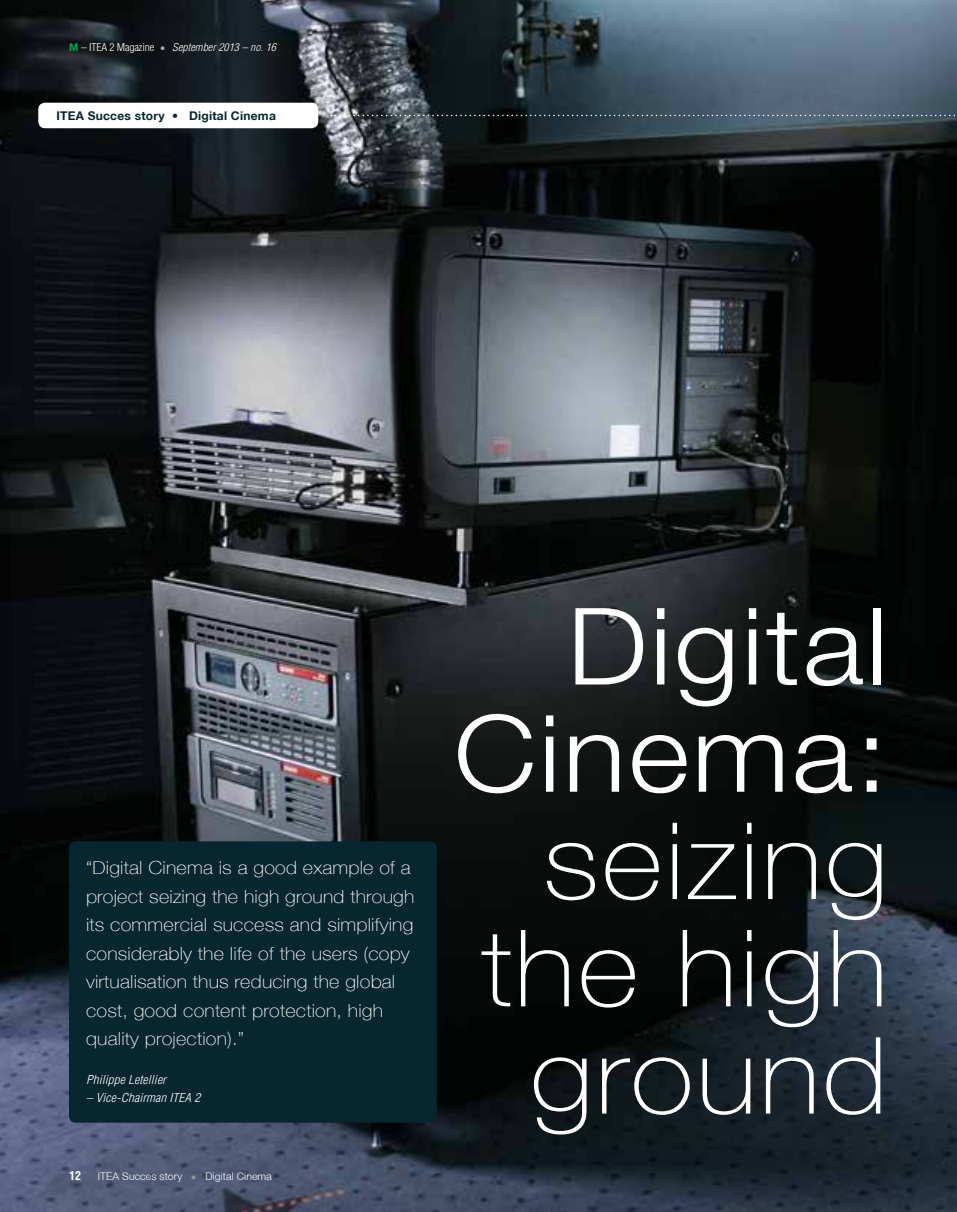
<style>
.page{position:relative;width:957px;height:1212px;background:#fff}
.page>*{position:absolute;margin:0;border:0;box-sizing:border-box;transform-origin:0 0}
.t1{font:100 106.8px/107.2px "Helvetica Neue LT";letter-spacing:.02em;color:#fff;text-align:center;scale:1.1 1}
.t2{font:300 106.8px/107.2px "Helvetica Neue LT";letter-spacing:.02em;color:#fff;text-align:right;scale:1.1 1}
.t3{font:100 18px/28.5px "Helvetica Neue LT";letter-spacing:.01em;color:#fff;scale:1.1 1}
.t4{font:italic 300 condensed 12px "Helvetica";letter-spacing:.01em;color:#fff;scale:1.1 1}
.t5{font:700 12px "Helvetica Neue LT";letter-spacing:.02em;color:#082630}
.t6{font:700 condensed 12px "Helvetica";color:#fff}
.t7{font:italic 300 condensed 10.5px "Helvetica";letter-spacing:.005em;color:#fff;scale:1.1 1}
.t8{font:300 10.5px "Helvetica Neue LT";letter-spacing:.01em;color:#fff}
.s1{font-family:"Helvetica Rounded";font-weight:700;font-style:normal;font-stretch:normal;color:#00a651}
.s2{font-style:normal}
.s3{font-family:"Helvetica LT Std";font-style:normal;font-stretch:normal;color:#a7a9ac}
.s4{color:#939598}
</style>
<div class="page">
<img style="left:0;top:0;width:957px;height:1212px">
<div style="left:69px;top:841px;width:368px;height:282px;background:#082630;border-radius:6px"></div>
<div style="left:38px;top:103px;width:280px;height:25px;background:#fff;border-radius:7px"></div>
<svg style="left:331px;top:115px;width:626px;height:1px"></svg>
<p class="t7" style="left:69px;top:41px;width:190px"><span class="s1">M</span> <span class="s2">– ITEA 2 Magazine</span> <span class="s3">•</span> September 2013 – no. 16</p>
<p class="t5" style="left:56px;top:108px;width:221px">ITEA Succes story • Digital Cinema</p>
<p class="t3" style="left:86px;top:853px;width:300px">“Digital Cinema is a good example of a project seizing the high ground through its commercial success and simplifying considerably the life of the users (copy virtualisation thus reducing the global cost, good content protection, high quality projection).”</p>
<p class="t4" style="left:86px;top:1072px;width:74px">Philippe Letellier</p>
<p class="t4" style="left:86px;top:1090px;width:105px">– Vice-Chairman ITEA 2</p>
<p class="t6" style="left:69px;top:1168px;width:13px">12</p>
<p class="t8" style="left:98px;top:1170px;width:176px">ITEA Succes story <span class="s4">•</span> Digital Cinema</p>
<h1 class="t2" style="left:454px;top:591px;width:396px">Digital<br>Cinema:</h1>
<h1 class="t1" style="left:481px;top:807px;width:371px">seizing the high ground</h1>
</div>
